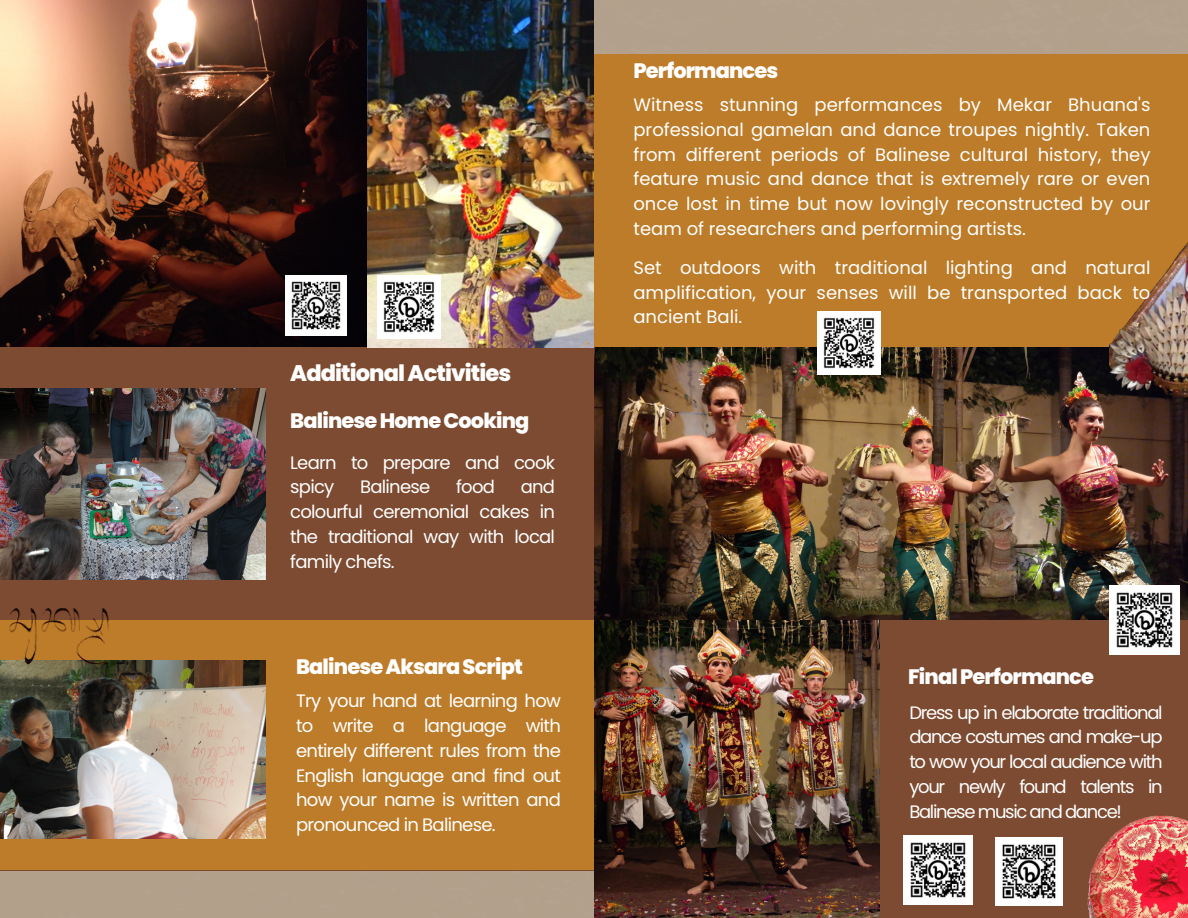
<style>
.page{position:relative;width:1188px;height:918px;background:#fff}
.page>*{position:absolute;margin:0;border:0;box-sizing:border-box;transform-origin:0 0}
.t1{font:800 22.5px "Poppins";letter-spacing:-.04em;color:#fff}
.t2{font:800 20.85px "Poppins";letter-spacing:-.04em;color:#fff}
.t3{font:18px/24.8px "Poppins";letter-spacing:-.04em;color:#fff;text-align:justify}
</style>
<div class="page">
<div style="left:0;top:338px;width:594px;height:533px;background:#7c4b31"></div>
<div style="left:0;top:620px;width:594px;height:250px;background:#bc7c29"></div>
<div style="left:594px;top:54px;width:594px;height:339px;background:#bc7c29"></div>
<img style="left:594px;top:348px;width:594px;height:272px">
<div style="left:594px;top:620px;width:594px;height:298px;background:#7c4b31"></div>
<img style="left:0;top:0;width:368px;height:346px">
<img style="left:0;top:388px;width:266px;height:191px">
<img style="left:0;top:661px;width:266px;height:178px">
<img style="left:368px;top:0;width:226px;height:348px">
<img style="left:594px;top:620px;width:286px;height:298px">
<img style="left:1109px;top:242px;width:79px;height:160px">
<img style="left:1087px;top:815px;width:101px;height:103px">
<img style="left:0;top:608px;width:132px;height:72px">
<img style="left:1109px;top:585px;width:70px;height:70px">
<img style="left:904px;top:836px;width:68px;height:68px">
<img style="left:995px;top:838px;width:68px;height:67px">
<img style="left:286px;top:275px;width:60px;height:61px">
<img style="left:377px;top:275px;width:63px;height:63px">
<img style="left:817px;top:312px;width:63px;height:63px">
<p class="t1" style="left:290px;top:357px;width:222px">AdditionalActivities</p>
<p class="t2" style="left:290px;top:406px;width:241px">BalineseHomeCooking</p>
<p class="t3" style="left:290px;top:450px;width:266px">Learn to prepare and cook spicy</p>
<p class="t3" style="left:360px;top:475px;width:72px">Balinese</p>
<p class="t3" style="left:456px;top:475px;width:40px">food</p>
<p class="t3" style="left:290px;top:475px;width:266px;text-indent:230px">and colourful ceremonial cakes in the traditional way with local family chefs.</p>
<p class="t2" style="left:296px;top:652px;width:228px">BalineseAksaraScript</p>
<p class="t3" style="left:296px;top:689px;width:266px">Try your hand at learning how to write a language with entirely different rules from the English language and find out how your name is written and pronounced in Balinese.</p>
<p class="t2" style="left:633px;top:56px;width:146px">Performances</p>
<p class="t3" style="left:633px;top:92px;width:519px">Witness stunning performances by Mekar Bhuana's professional gamelan and dance troupes nightly. Taken from different periods of Balinese cultural history, they feature music and dance that is extremely rare or even once lost in time but now lovingly reconstructed by our team of researchers and performing artists.</p>
<p class="t3" style="left:633px;top:255px;width:519px">Set outdoors with traditional lighting and natural amplification, your senses will be transported back to ancient Bali.</p>
<p class="t2" style="left:908px;top:662px;width:187px">FinalPerformance</p>
<p class="t3" style="left:909px;top:700px;width:255px">Dress up in elaborate traditional dance costumes and make-up to wow your local audience with your newly found talents in Balinese music and dance!</p>
</div>
